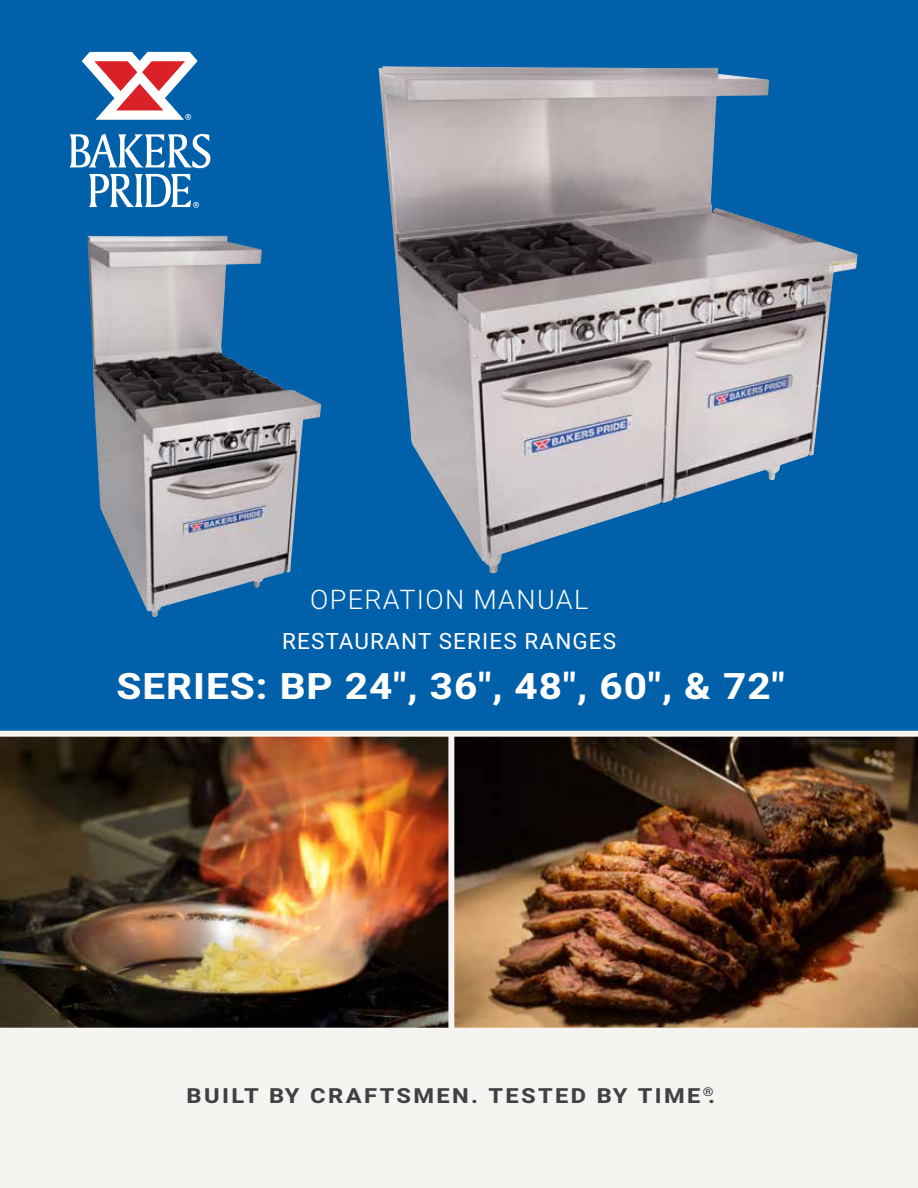
<style>
.page{position:relative;width:918px;height:1188px;background:#fff}
.page>*{position:absolute;margin:0;border:0;box-sizing:border-box;transform-origin:0 0}
.t1{font:700 36.45px "Heebo";letter-spacing:.025em;color:#fff;scale:1.11 1}
.t2{font:300 27px "Heebo";letter-spacing:.05em;color:#fff}
.t3{font:22.5px "Heebo";letter-spacing:.05em;color:#fff}
.t4{font:700 20.85px "Heebo";letter-spacing:.1em;color:#414042;scale:1.14 1}
</style>
<div class="page">
<div style="left:0;top:645px;width:918px;height:543px;background:#f5f4f0"></div>
<div style="left:0;top:0;width:918px;height:733px;background:#0060a9"></div>
<img style="left:0;top:737px;width:918px;height:290px">
<div style="left:0;top:731px;width:918px;height:6px;background:#f5f4f0"></div>
<div style="left:448px;top:734px;width:6px;height:297px;background:#f5f4f0"></div>
<svg style="left:70px;top:51px;width:141px;height:117px"></svg>
<svg style="left:89px;top:174px;width:110px;height:33px"></svg>
<img style="left:378px;top:66px;width:480px;height:507px">
<img style="left:88px;top:235px;width:233px;height:382px">
<p class="t2" style="left:310px;top:580px;width:280px">OPERATION MANUAL</p>
<p class="t3" style="left:282px;top:626px;width:336px">RESTAURANT SERIES RANGES</p>
<h1 class="t1" style="left:116px;top:661px;width:604px">SERIES: BP 24", 36", 48", 60", &amp; 72"</h1>
<p class="t4" style="left:187px;top:1081px;width:465px">BUILT BY CRAFTSMEN. TESTED BY TIME<sup>®</sup>.</p>
</div>
